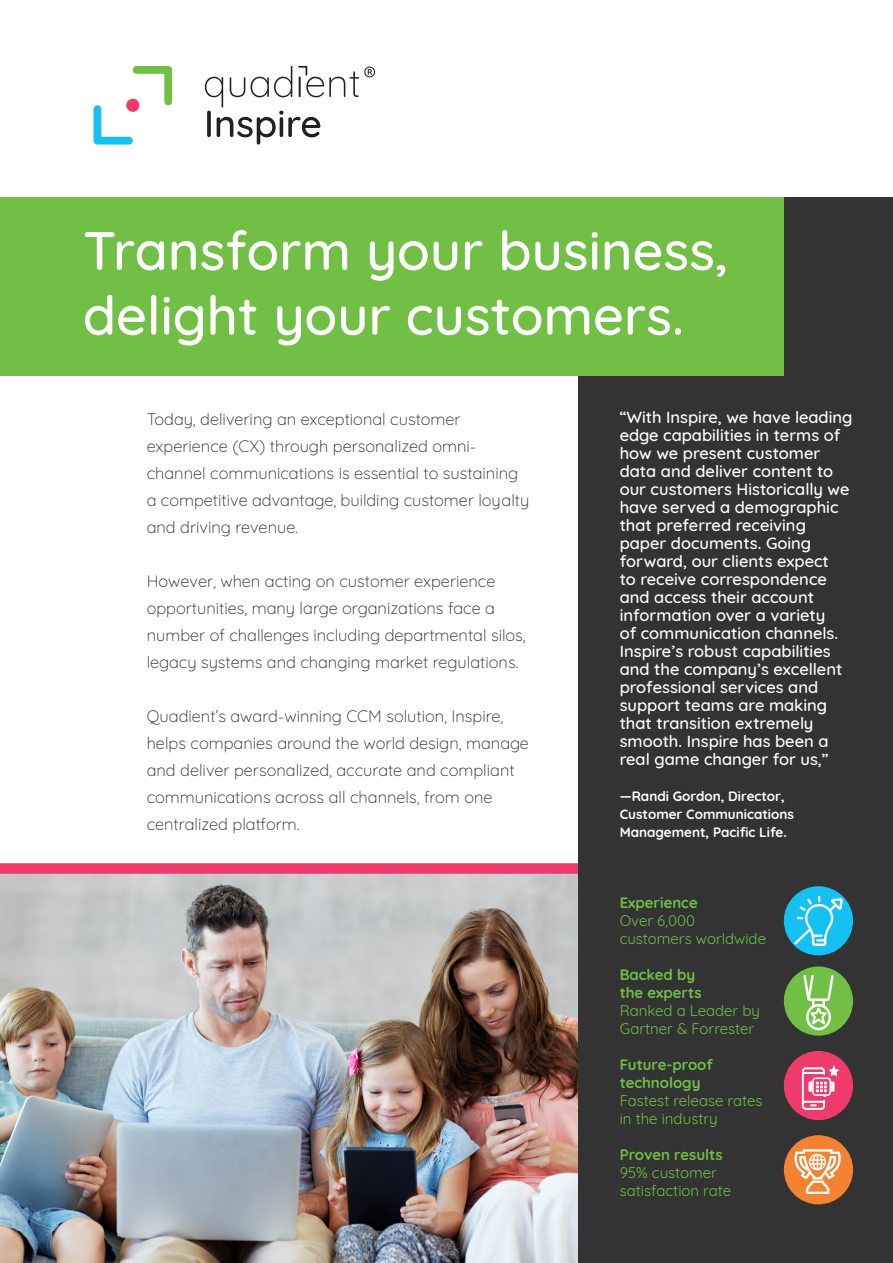
<style>
.page{position:relative;width:893px;height:1263px;background:#fff}
.page>*{position:absolute;margin:0;border:0;box-sizing:border-box;transform-origin:0 0}
.t1{font:500 54px/64.8px "Quicksand";color:#fff}
.t2{font:300 16.5px/27px "Quicksand";color:#231f20}
.qoute{font:500 16.5px/18px "Quicksand";color:#fff}
.t3{font:15px/18px "Quicksand";color:#71bf44}
.t4{font:700 15px/18px "Quicksand";color:#71bf44}
.t5{font:700 13.5px/18px "Quicksand";color:#fff}
</style>
<div class="page">
<img style="left:0;top:863px;width:578px;height:400px">
<div style="left:578px;top:197px;width:315px;height:1066px;background:#323332"></div>
<div style="left:0;top:197px;width:784px;height:178px;background:#71bf44"></div>
<svg style="left:205px;top:66px;width:170px;height:79px"></svg>
<svg style="left:94px;top:66px;width:78px;height:79px"></svg>
<div style="left:126px;top:99px;width:13px;height:13px;background:#ef3b6b;border-radius:50%"></div>
<div style="left:784px;top:1051px;width:69px;height:69px;background:#ef3b6b;border-radius:50%"></div>
<div style="left:784px;top:966px;width:69px;height:70px;background:#71bf44;border-radius:50%"></div>
<div style="left:784px;top:886px;width:69px;height:69px;background:#15c0f2;border-radius:50%"></div>
<div style="left:784px;top:1135px;width:69px;height:69px;background:#f48232;border-radius:50%"></div>
<svg style="left:803px;top:975px;width:31px;height:55px"></svg>
<svg style="left:793px;top:1149px;width:48px;height:45px"></svg>
<svg style="left:802px;top:1065px;width:37px;height:45px"></svg>
<svg style="left:794px;top:896px;width:49px;height:50px"></svg>
<p class="t1" style="left:83px;top:213px;width:646px">Transform your business, delight your customers.</p>
<p class="t2" style="left:147px;top:403px;width:384px">Today, delivering an exceptional customer experience (CX) through personalized omni&shy;channel communications is essential to sustaining a competitive advantage, building customer loyalty and driving revenue.</p>
<p class="t2" style="left:147px;top:565px;width:380px">However, when acting on customer experience opportunities, many large organizations face a number of challenges including departmental silos, legacy systems and changing market regulations.</p>
<p class="t2" style="left:147px;top:700px;width:384px">Quadient’s award-winning CCM solution, Inspire, helps companies around the world design, manage and deliver personalized, accurate and compliant communications across all channels, from one centralized platform.</p>
<p class="qoute" style="left:620px;top:407px;width:234px">“With Inspire, we have leading edge capabilities in terms of how we present customer data and deliver content to our customers Historically we have served a demographic that preferred receiving paper documents. Going forward, our clients expect<br>to receive correspondence and access their account information over a variety<br>of communication channels.<br>Inspire’s robust capabilities and the company’s excellent professional services and support teams are making that transition extremely smooth. Inspire has been a real game changer for us,”</p>
<p class="t5" style="left:620px;top:786px;width:176px">—Randi Gordon, Director,<br>Customer Communications<br>Management, Pacific Life.</p>
<p class="t4" style="left:620px;top:892px;width:80px">Experience</p>
<p class="t3" style="left:620px;top:910px;width:148px">Over 6,000 customers worldwide</p>
<p class="t4" style="left:620px;top:964px;width:77px">Backed by</p>
<p class="t4" style="left:620px;top:982px;width:84px">the experts</p>
<p class="t3" style="left:620px;top:1000px;width:142px">Ranked a Leader by<br>Gartner &amp; Forrester</p>
<p class="t4" style="left:620px;top:1054px;width:94px">Future-proof technology</p>
<p class="t3" style="left:620px;top:1090px;width:144px">Fastest release rates in the industry</p>
<p class="t4" style="left:620px;top:1144px;width:105px">Proven results</p>
<p class="t3" style="left:620px;top:1162px;width:113px">95% customer satisfaction rate</p>
</div>
